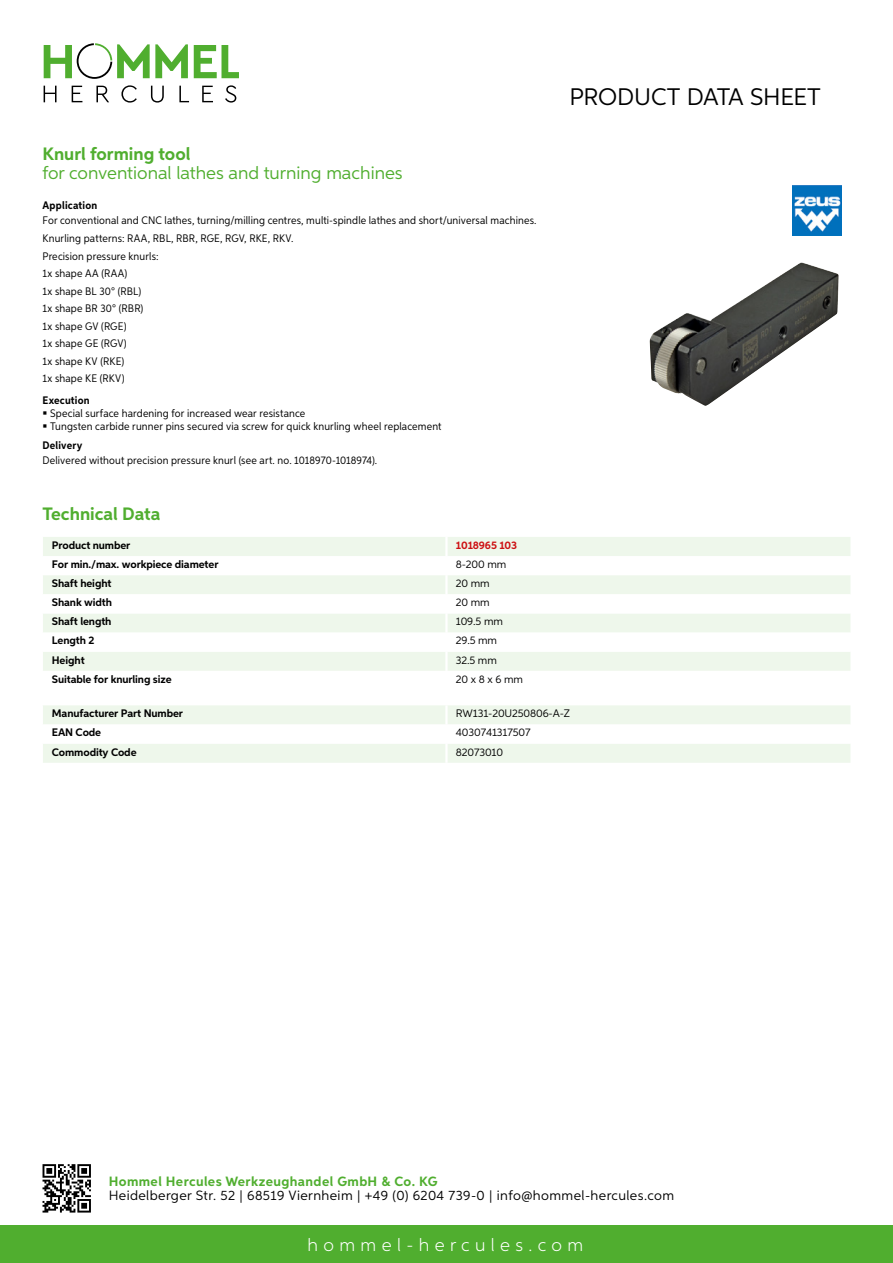
<style>
.page{position:relative;width:893px;height:1263px;background:#fff}
.page>*{position:absolute;margin:0;border:0;box-sizing:border-box;transform-origin:0 0}
.t1{font:24px "Aspira";letter-spacing:-.01em;color:#000}
.t2{font:18px "Aspira";color:#50ae2f}
.t3{font:700 18px "Aspira";color:#50ae2f}
.t4{font:300 18px "Aspira";letter-spacing:.3em;color:#fff}
.t5{font:13.5px "Aspira";letter-spacing:.03em;color:#000}
.t6{font:700 13.5px "Aspira";letter-spacing:.03em;color:#50ae2f}
.t7{font:10.95px/17.5px "Aspira Nar";letter-spacing:.015em;color:#000}
.t8{font:700 10.95px "Aspira";letter-spacing:-.01em;color:#000}
.t9{font:10.95px "Aspira";letter-spacing:-.01em;color:#000}
.t10{font:700 10.95px "Aspira Nar";letter-spacing:.015em;color:#000}
.t11{font:700 10.95px "Aspira";letter-spacing:-.01em;color:#cd1013}
</style>
<div class="page">
<div style="left:0;top:1226px;width:893px;height:37px;background:#50ae2f"></div>
<svg style="left:43px;top:1164px;width:48px;height:48px"></svg>
<svg style="left:194px;top:45px;width:45px;height:33px"></svg>
<svg style="left:44px;top:43px;width:144px;height:36px"></svg>
<svg style="left:44px;top:86px;width:13px;height:16px"></svg>
<svg style="left:72px;top:86px;width:10px;height:16px"></svg>
<svg style="left:96px;top:86px;width:13px;height:16px"></svg>
<svg style="left:121px;top:85px;width:16px;height:18px"></svg>
<svg style="left:151px;top:86px;width:13px;height:17px"></svg>
<svg style="left:179px;top:86px;width:10px;height:16px"></svg>
<svg style="left:202px;top:86px;width:11px;height:16px"></svg>
<svg style="left:225px;top:85px;width:11px;height:18px"></svg>
<div style="left:43px;top:537px;width:807px;height:19px;background:#eef7eb"></div>
<svg style="left:43px;top:575px;width:807px;height:96px;fill:#eef7eb"></svg>
<hr style="left:445px;top:537px;width:3px;height:19px;background:#fff">
<hr style="left:445px;top:575px;width:3px;height:19px;background:#fff">
<hr style="left:445px;top:594px;width:3px;height:19px;background:#fff">
<hr style="left:445px;top:613px;width:3px;height:20px;background:#fff">
<hr style="left:445px;top:633px;width:3px;height:19px;background:#fff">
<hr style="left:445px;top:652px;width:3px;height:19px;background:#fff">
<svg style="left:43px;top:705px;width:807px;height:58px"></svg>
<hr style="left:445px;top:744px;width:3px;height:19px;background:#fff">
<img style="left:650px;top:262px;width:189px;height:144px">
<img style="left:792px;top:185px;width:50px;height:50px">
<h2 class="t3" style="left:43px;top:142px;width:149px">Knurl forming tool</h2>
<h2 class="t2" style="left:43px;top:162px;width:362px">for conventional lathes and turning machines</h2>
<p class="t10" style="left:43px;top:199px;width:56px">Application</p>
<p class="t7" style="left:43px;top:212px;width:496px">For conventional and CNC lathes, turning/milling centres, multi-spindle lathes and short/universal machines.<br>Knurling patterns: RAA, RBL, RBR, RGE, RGV, RKE, RKV.<br>Precision pressure knurls:<br>1x shape AA (RAA)<br>1x shape BL 30° (RBL)<br>1x shape BR 30° (RBR)<br>1x shape GV (RGE)<br>1x shape GE (RGV)<br>1x shape KV (RKE)<br>1x shape KE (RKV)</p>
<p class="t10" style="left:43px;top:394px;width:49px">Execution</p>
<p class="t7" style="left:50px;top:407px;width:393px;line-height:12.8px">Special surface hardening for increased wear resistance<br>Tungsten carbide runner pins secured via screw for quick knurling wheel replacement</p>
<p class="t10" style="left:43px;top:439px;width:41px">Delivery</p>
<p class="t7" style="left:43px;top:452px;width:336px">Delivered without precision pressure knurl (see art. no. 1018970-1018974).</p>
<h1 class="t1" style="left:569px;top:82px;width:253px">Product data sh eet</h1>
<h2 class="t3" style="left:43px;top:503px;width:120px">Technical Data</h2>
<p class="t8" style="left:52px;top:538px;width:80px">Product number</p>
<p class="t11" style="left:456px;top:538px;width:63px">1018965 103</p>
<p class="t8" style="left:52px;top:557px;width:168px">For min./max. workpiece diameter</p>
<p class="t9" style="left:456px;top:557px;width:52px">8-200 mm</p>
<p class="t8" style="left:52px;top:577px;width:61px">Shaft height</p>
<p class="t9" style="left:456px;top:577px;width:35px">20 mm</p>
<p class="t8" style="left:52px;top:596px;width:62px">Shank width</p>
<p class="t9" style="left:456px;top:596px;width:35px">20 mm</p>
<p class="t8" style="left:52px;top:615px;width:61px">Shaft length</p>
<p class="t9" style="left:456px;top:615px;width:49px">109.5 mm</p>
<p class="t8" style="left:52px;top:634px;width:44px">Length 2</p>
<p class="t9" style="left:456px;top:634px;width:43px">29.5 mm</p>
<p class="t8" style="left:52px;top:653px;width:34px">Height</p>
<p class="t9" style="left:456px;top:653px;width:43px">32.5 mm</p>
<p class="t8" style="left:52px;top:672px;width:121px">Suitable for knurling size</p>
<p class="t9" style="left:456px;top:672px;width:69px">20 x 8 x 6 mm</p>
<p class="t8" style="left:52px;top:707px;width:133px">Manufacturer Part Number</p>
<p class="t9" style="left:456px;top:707px;width:116px">RW131-20U250806-A-Z</p>
<p class="t8" style="left:52px;top:726px;width:51px">EAN Code</p>
<p class="t9" style="left:456px;top:726px;width:76px">4030741317507</p>
<p class="t8" style="left:52px;top:745px;width:86px">Commodity Code</p>
<p class="t9" style="left:456px;top:745px;width:49px">82073010</p>
<p class="t6" style="left:109px;top:1172px;width:330px">Hommel Hercules Werkzeughandel GmbH &amp; Co. KG</p>
<p class="t5" style="left:109px;top:1187px;width:567px">Heidelberger Str. 52 | 68519 Viernheim | +49 (0) 6204 739-0 | info@hommel-hercules.com</p>
<h2 class="t4" style="left:307px;top:1234px;width:277px">hommel-hercules.com</h2>
</div>
